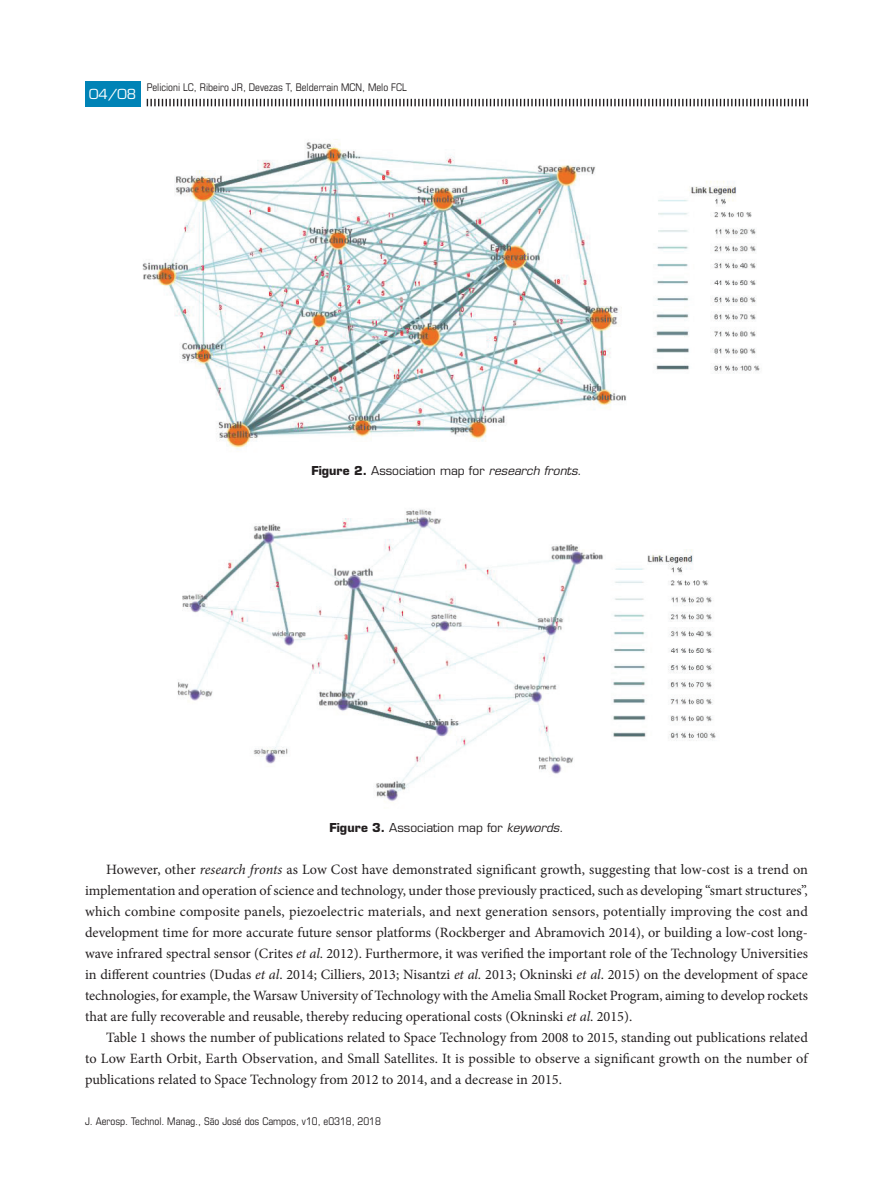
<style>
.page{position:relative;width:893px;height:1191px;background:#fff}
.page>*{position:absolute;margin:0;border:0;box-sizing:border-box;transform-origin:0 0}
.t1{font:14.25px/21px "Minion Pro";color:#231f20;text-align:justify}
.t2{font:13.5px "Eurostile LT Std";color:#fff}
.t3{font:12px "Eurostile LT Std";color:#231f20}
.t4{font:condensed 10.5px "Eurostile LT Std";color:#231f20}
.s1{font-weight:700}
.s2{font-style:italic}
</style>
<div class="page">
<svg style="left:147px;top:99px;width:661px;height:7px"></svg>
<img style="left:177px;top:509px;width:539px;height:292px">
<img style="left:142px;top:139px;width:618px;height:310px">
<div style="left:85px;top:81px;width:55px;height:25px;background:#0083b6"></div>
<p class="t2" style="left:89px;top:86px;width:49px">04/08</p>
<p class="t2" style="left:96px;top:86px;width:36px">xx xx</p>
<p class="t4" style="left:147px;top:81px;width:262px">Pelicioni LC, Ribeiro JR, Devezas T, Belderrain MCN, Melo FCL</p>
<p class="t3" style="left:311px;top:463px;width:272px"><span class="s1">Figure 2.</span> Association map for <span class="s2">research fronts</span>.</p>
<p class="t3" style="left:329px;top:820px;width:235px"><span class="s1">Figure 3.</span> Association map for <span class="s2">keywords</span>.</p>
<p class="t1" style="left:85px;top:858px;width:724px;text-indent:21px">However, other <span class="s2">research fronts</span> as Low Cost have demonstrated significant growth, suggesting that low-cost is a trend on implementation and operation of science and technology, under those previously practiced, such as developing “smart structures”, which combine composite panels, piezoelectric materials, and next generation sensors, potentially improving the cost and development time for more accurate future sensor platforms (Rockberger and Abramovich 2014), or building a low-cost long&shy;wave infrared spectral sensor (Crites <span class="s2">et al</span>. 2012). Furthermore, it was verified the important role of the Technology Universities in different countries (Dudas <span class="s2">et al</span>. 2014; Cilliers, 2013; Nisantzi <span class="s2">et al.</span> 2013; Okninski <span class="s2">et al</span>. 2015) on the development of space technologies, for example, the Warsaw University of Technology with the Amelia Small Rocket Program, aiming to develop rockets that are fully recoverable and reusable, thereby reducing operational costs (Okninski <span class="s2">et al</span>. 2015).</p>
<p class="t1" style="left:85px;top:1027px;width:724px;text-indent:21px">Table 1 shows the number of publications related to Space Technology from 2008 to 2015, standing out publications related to Low Earth Orbit, Earth Observation, and Small Satellites. It is possible to observe a significant growth on the number of publications related to Space Technology from 2012 to 2014, and a decrease in 2015.</p>
<p class="t4" style="left:85px;top:1114px;width:297px">J. Aerosp. Technol. Manag., São José dos Campos, v10, e0318, 2018</p>
</div>
